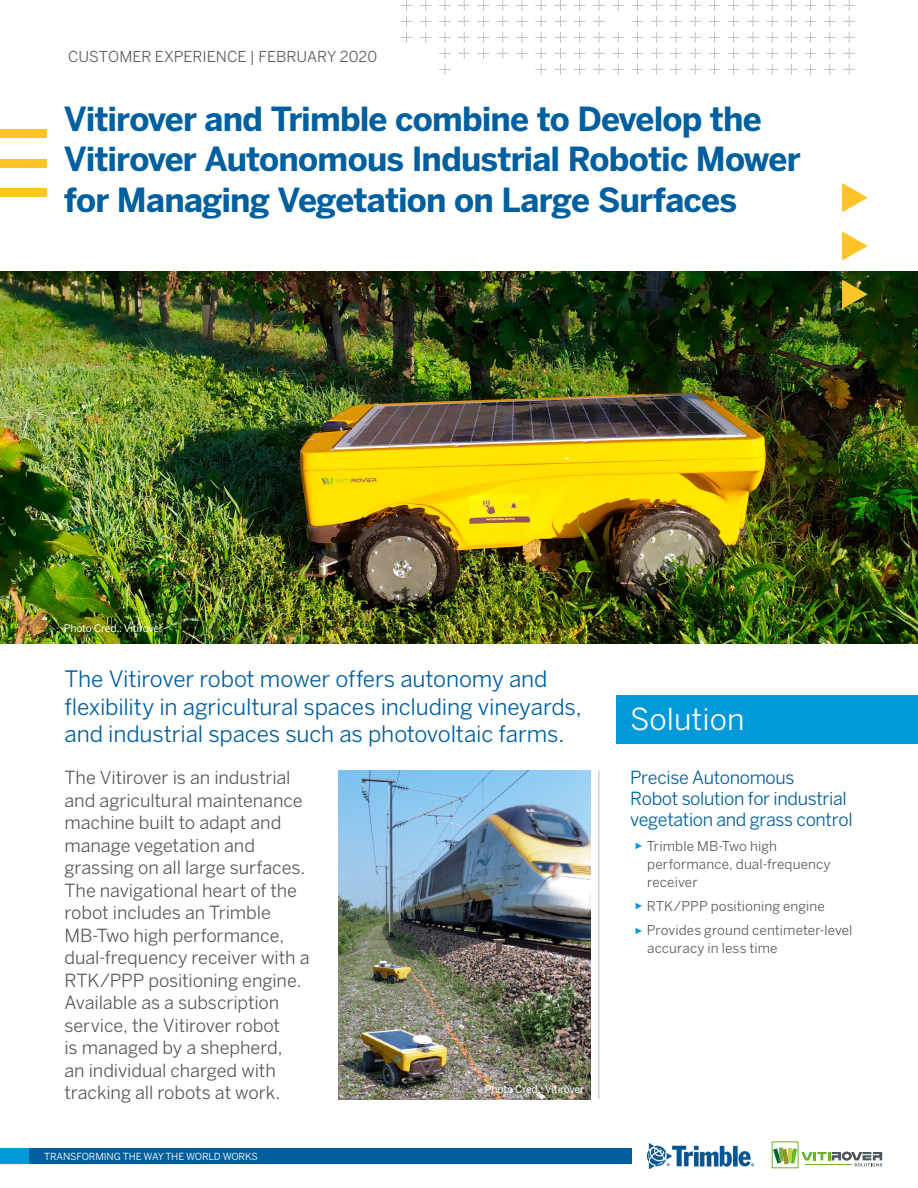
<style>
.page{position:relative;width:918px;height:1188px;background:#fff}
.page>*{position:absolute;margin:0;border:0;box-sizing:border-box;transform-origin:0 0}
.t1{font:700 33px/40.5px "Benton Sans";letter-spacing:-.025em;color:#005f9e}
.t2{font:30px "Benton Sans";color:#fff}
.t3{font:22.5px/27.5px "Benton Sans";letter-spacing:-.005em;color:#005f9e}
.t4{font:18px/22.5px "Benton Sans";letter-spacing:-.005em;color:#58595b}
.t5{font:18px/21px "Benton Sans";letter-spacing:-.02em;color:#005f9e}
.t6{font:15px "Benton Sans";color:#58595b}
.t7{font:13.5px/18px "Benton Sans";letter-spacing:.01em;color:#58595b}
.t8{font:10.5px "Benton Sans";letter-spacing:-.02em;color:#fff}
.t9{font:9.75px "Benton Sans";letter-spacing:-.01em;color:#fff}
.s1{font-family:"Arial";font-size:9px;color:#009ada}
</style>
<div class="page">
<svg style="left:401px;top:0;width:454px;height:75px"></svg>
<div style="left:0;top:130px;width:47px;height:8px;background:#ffc425"></div>
<div style="left:0;top:159px;width:47px;height:8px;background:#ffc425"></div>
<div style="left:0;top:188px;width:47px;height:9px;background:#ffc425"></div>
<div style="left:0;top:1149px;width:630px;height:15px;background:#009ada"></div>
<div style="left:29px;top:1149px;width:603px;height:15px;background:#005f9e"></div>
<svg style="left:773px;top:1148px;width:109px;height:18px"></svg>
<img style="left:647px;top:1144px;width:107px;height:25px">
<div style="left:617px;top:695px;width:301px;height:48px;background:#009ada"></div>
<hr style="left:598px;top:771px;width:2px;height:328px;background:#d2d1d1">
<img style="left:0;top:271px;width:918px;height:373px">
<svg style="left:842px;top:183px;width:26px;height:29px"></svg>
<svg style="left:842px;top:231px;width:26px;height:30px"></svg>
<svg style="left:842px;top:280px;width:26px;height:29px"></svg>
<img style="left:339px;top:771px;width:252px;height:328px">
<p class="t6" style="left:68px;top:48px;width:311px">CUSTOMER EXPERIENCE | FEBRUARY 2020</p>
<h1 class="t1" style="left:64px;top:98px;width:738px">Vitirover and Trimble combine to Develop the<br>Vitirover Autonomous Industrial Robotic Mower for Managing Vegetation on Large Surfaces</h1>
<p class="t8" style="left:64px;top:622px;width:101px">Photo Cred.: Vitirover</p>
<p class="t3" style="left:64px;top:665px;width:519px">The Vitirover robot mower offers autonomy and flexibility in agricultural spaces including vineyards, and industrial spaces such as photovoltaic farms.</p>
<p class="t4" style="left:64px;top:766px;width:247px">The Vitirover is an industrial and agricultural maintenance machine built to adapt and manage vegetation and grassing on all large surfaces.<br>The navigational heart of the robot includes an Trimble<br>MB-Two high performance, dual-frequency receiver with a<br>RTK/PPP positioning engine.<br>Available as a subscription service, the Vitirover robot<br>is managed by a shepherd,<br>an individual charged with tracking all robots at work.</p>
<p class="t9" style="left:44px;top:1151px;width:215px">TRANSFORMING THE WAY THE WORLD WORKS</p>
<p class="t8" style="left:485px;top:1082px;width:101px">Photo Cred.: Vitirover</p>
<h2 class="t2" style="left:630px;top:702px;width:116px">Solution</h2>
<p class="t5" style="left:630px;top:767px;width:224px">Precise Autonomous<br>Robot solution for industrial vegetation and grass control</p>
<p class="t7" style="left:647px;top:837px;width:185px;text-indent:-13px"><span class="s1">►</span> Trimble MB-Two high performance, dual-frequency receiver</p>
<p class="t7" style="left:634px;top:894px;width:220px;line-height:24.5px"><span class="s1">►</span> RTK/PPP positioning engine<br><span class="s1">►</span> Provides ground centimeter-level</p>
<p class="t7" style="left:647px;top:939px;width:132px">accuracy in less time</p>
</div>
